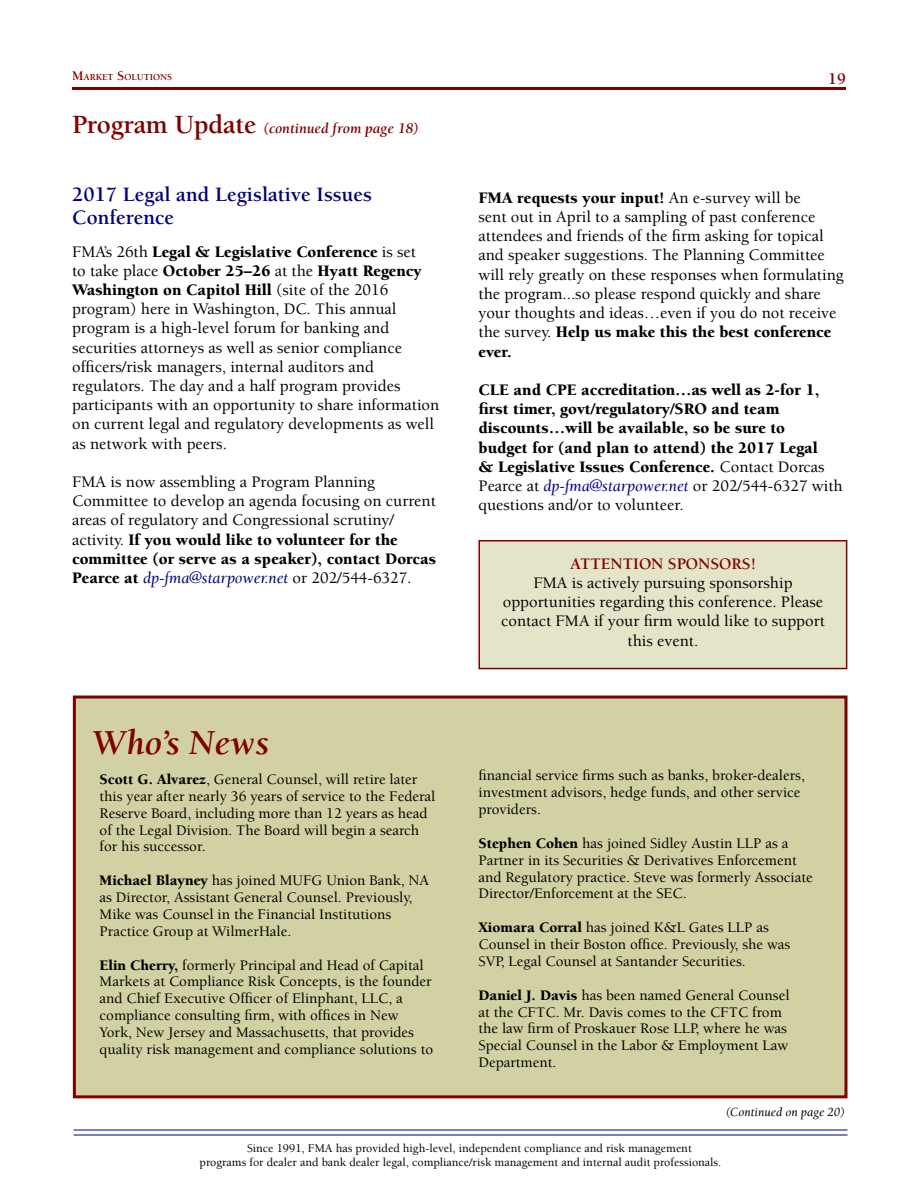
<style>
.page{position:relative;width:918px;height:1188px;background:#fff}
.page>*{position:absolute;margin:0;border:0;box-sizing:border-box;transform-origin:0 0}
.t1{font:italic 700 36px "Berkeley";color:#800000}
.t2{font:700 21px/22.5px "Berkeley";color:#000080}
.t3{font:500 16.5px/19.2px "Berkeley";color:#000}
.t4{font:900 16.5px/19.2px "Berkeley";color:#000}
.t5{font:700 16.5px "Berkeley";color:#800000}
.t6{font:500 15px/16.8px "Berkeley";color:#000}
.t7{font:italic 700 15px "Berkeley";color:#800000}
.t8{font:italic 12.75px "Berkeley";color:#000}
.t9{font:500 12px/13.5px "Berkeley";color:#000}
.t10{font:700 9.45px "Berkeley";color:#800000}
.s1{font-size:13.5px}
.s2{font-style:normal;font-size:27px}
.s3{font-weight:900}
.s4{font-weight:400;font-style:italic;color:#000080}
.s5{font-weight:500}
</style>
<div class="page">
<hr style="left:72px;top:87px;width:774px;height:3px;background:#800000">
<hr style="left:74px;top:1129px;width:774px;height:2px;background:#000080">
<hr style="left:74px;top:1134px;width:774px;height:2px;background:#000080">
<div style="left:74px;top:697px;width:772px;height:400px;background:#d1d1a3"></div>
<div style="left:73px;top:696px;width:775px;height:402px;border:3px solid #800000"></div>
<div style="left:478px;top:540px;width:369px;height:129px;background:#e4e4c9;border:2px solid #800000"></div>
<p class="t10" style="left:72px;top:72px;width:101px"><span class="s1">M</span>ARKET <span class="s1">S</span>OLUTIONS</p>
<p class="t5" style="left:828px;top:70px;width:19px">19</p>
<p class="t7" style="left:72px;top:120px;width:348px"><span class="s2">Program Update</span> (continued from page 18)</p>
<h2 class="t2" style="left:72px;top:184px;width:302px">2017 Legal and Legislative Issues<br>Conference</h2>
<p class="t3" style="left:72px;top:242px;width:369px">FMA’s 26th <span class="s3">Legal &amp; Legislative Conference</span> is set<br>to take place <span class="s3">October 25–26</span> at the <span class="s3">Hyatt Regency Washington on Capitol Hill</span> (site of the 2016 program) here in Washington, DC. This annual program is a high-level forum for banking and securities attorneys as well as senior compliance officers/risk managers, internal auditors and regulators. The day and a half program provides participants with an opportunity to share information on current legal and regulatory developments as well as network with peers.</p>
<p class="t3" style="left:72px;top:473px;width:365px">FMA is now assembling a Program Planning Committee to develop an agenda focusing on current areas of regulatory and Congressional scrutiny/ activity. <span class="s3">If you would like to volunteer for the committee (or serve as a speaker), contact Dorcas Pearce at</span> <span class="s4">dp-fma@starpower.net</span> or 202/544-6327.</p>
<h1 class="t1" style="left:92px;top:723px;width:178px">Who’s News</h1>
<p class="t6" style="left:100px;top:771px;width:337px"><span class="s3">Scott G. Alvarez</span>, General Counsel, will retire later this year after nearly 36 years of service to the Federal Reserve Board, including more than 12 years as head of the Legal Division. The Board will begin a search for his successor.</p>
<p class="t6" style="left:100px;top:872px;width:331px"><span class="s3">Michael Blayney</span> has joined MUFG Union Bank, NA as Director, Assistant General Counsel. Previously, Mike was Counsel in the Financial Institutions Practice Group at WilmerHale.</p>
<p class="t6" style="left:100px;top:957px;width:335px"><span class="s3">Elin Cherry,</span> formerly Principal and Head of Capital Markets at Compliance Risk Concepts, is the founder and Chief Executive Officer of Elinphant, LLC, a compliance consulting firm, with offices in New York, New Jersey and Massachusetts, that provides quality risk management and compliance solutions to</p>
<p class="t3" style="left:478px;top:188px;width:367px"><span class="s3">FMA requests your input!</span> An e-survey will be<br>sent out in April to a sampling of past conference attendees and friends of the firm asking for topical and speaker suggestions. The Planning Committee will rely greatly on these responses when formulating the program...so please respond quickly and share your thoughts and ideas…even if you do not receive the survey. <span class="s3">Help us make this the best conference ever.</span></p>
<p class="t4" style="left:478px;top:380px;width:366px">CLE and CPE accreditation…as well as 2-for 1, first timer, govt/regulatory/SRO and team discounts…will be available, so be sure to<br>budget for (and plan to attend) the 2017 Legal<br>&amp; Legislative Issues Conference. <span class="s5">Contact Dorcas Pearce at</span> <span class="s4">dp-fma@starpower.net</span> <span class="s5">or 202/544-6327 with questions and/or to volunteer.</span></p>
<p class="t5" style="left:570px;top:555px;width:187px">ATTENTION SPONSORS!</p>
<p class="t3" style="left:501px;top:574px;width:325px;text-align:center">FMA is actively pursuing sponsorship opportunities regarding this conference. Please contact FMA if your firm would like to support this event.</p>
<p class="t6" style="left:478px;top:768px;width:328px">financial service firms such as banks, broker-dealers, investment advisors, hedge funds, and other service providers.</p>
<p class="t6" style="left:478px;top:835px;width:336px"><span class="s3">Stephen Cohen</span> has joined Sidley Austin LLP as a Partner in its Securities &amp; Derivatives Enforcement and Regulatory practice. Steve was formerly Associate Director/Enforcement at the SEC.</p>
<p class="t6" style="left:478px;top:919px;width:313px"><span class="s3">Xiomara Corral</span> has joined K&amp;L Gates LLP as<br>Counsel in their Boston office. Previously, she was<br>SVP, Legal Counsel at Santander Securities.</p>
<p class="t6" style="left:478px;top:987px;width:313px"><span class="s3">Daniel J. Davis</span> has been named General Counsel at the CFTC. Mr. Davis comes to the CFTC from the law firm of Proskauer Rose LLP, where he was Special Counsel in the Labor &amp; Employment Law Department.</p>
<p class="t8" style="left:725px;top:1105px;width:121px">(Continued on page 20)</p>
<p class="t9" style="left:200px;top:1142px;width:523px;text-indent:48px">Since 1991, FMA has provided high-level, independent compliance and risk management programs for dealer and bank dealer legal, compliance/risk management and internal audit professionals.</p>
</div>
